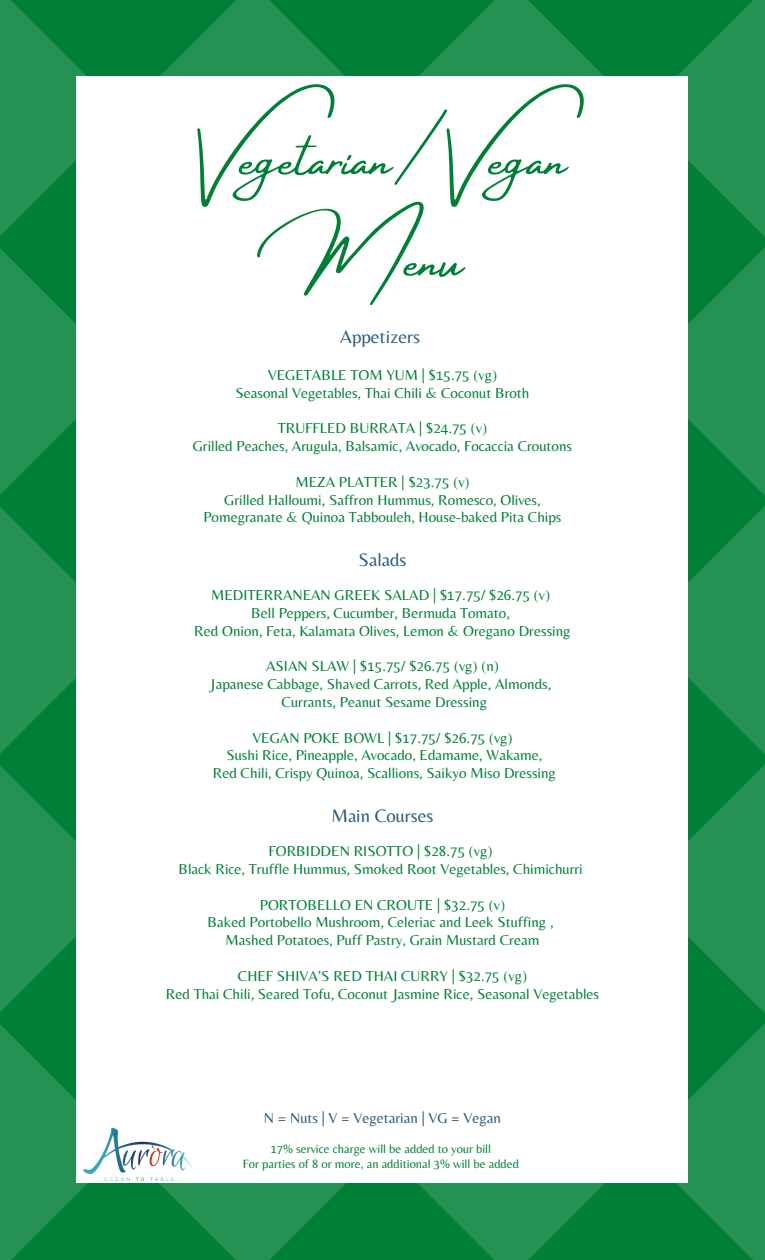
<style>
.page{position:relative;width:765px;height:1260px;background:#fff}
.page>*{position:absolute;margin:0;border:0;box-sizing:border-box;transform-origin:0 0}
.t1{font:56.25px/101.2px "Amsterdam Four";color:#008037;text-align:center}
.t2{font:18.75px "Belleza";color:#2a5b7e}
.t3{font:15px/17.8px "Belleza";color:#008037;text-align:center}
.t4{font:15px "Belleza";color:#2a5b7e}
.t5{font:12.5px "Belleza";color:#008037}
</style>
<div class="page">
<img style="left:0;top:0;width:765px;height:1260px">
<div style="left:76px;top:77px;width:612px;height:1106px;background:#fff"></div>
<img style="left:83px;top:1129px;width:109px;height:51px">
<h2 class="t1" style="left:197px;top:111px;width:389px">Vegetarian/ Vegan<br>Menu</h2>
<h3 class="t2" style="left:340px;top:326px;width:81px">Appetizers</h3>
<h3 class="t3" style="left:236px;top:366px;width:295px">VEGETABLE TOM YUM | $15.75 (vg)<br>Seasonal Vegetables, Thai Chili &amp; Coconut Broth</h3>
<h3 class="t3" style="left:193px;top:419px;width:381px">TRUFFLED BURRATA | $24.75 (v)<br>Grilled Peaches, Arugula, Balsamic, Avocado, Focaccia Croutons</h3>
<h2 class="t3" style="left:203px;top:473px;width:360px">MEZA PLATTER | $23.75 (v)<br>Grilled Halloumi, Saffron Hummus, Romesco, Olives,<br>Pomegranate &amp; Quinoa Tabbouleh, House-baked Pita Chips</h2>
<h3 class="t2" style="left:359px;top:549px;width:49px">Salads</h3>
<h3 class="t3" style="left:194px;top:586px;width:378px">MEDITERRANEAN GREEK SALAD | $17.75/ $26.75 (v)<br>Bell Peppers, Cucumber, Bermuda Tomato,<br>Red Onion, Feta, Kalamata Olives, Lemon &amp; Oregano Dressing</h3>
<h3 class="t3" style="left:210px;top:657px;width:343px">ASIAN SLAW | $15.75/ $26.75 (vg) (n)<br>Japanese Cabbage, Shaved Carrots, Red Apple, Almonds,<br>Currants, Peanut Sesame Dressing</h3>
<h2 class="t3" style="left:213px;top:729px;width:345px">VEGAN POKE BOWL | $17.75/ $26.75 (vg)<br>Sushi Rice, Pineapple, Avocado, Edamame, Wakame,<br>Red Chili, Crispy Quinoa, Scallions, Saikyo Miso Dressing</h2>
<h3 class="t2" style="left:331px;top:805px;width:104px">Main Courses</h3>
<h3 class="t3" style="left:178px;top:842px;width:406px">FORBIDDEN RISOTTO | $28.75 (vg)<br>Black Rice, Truffle Hummus, Smoked Root Vegetables, Chimichurri</h3>
<h3 class="t3" style="left:208px;top:895px;width:347px">PORTOBELLO EN CROUTE | $32.75 (v)<br>Baked Portobello Mushroom, Celeriac and Leek Stuffing ,</h3>
<h3 class="t3" style="left:226px;top:931px;width:315px">Mashed Potatoes, Puff Pastry, Grain Mustard Cream</h3>
<h3 class="t3" style="left:166px;top:967px;width:435px">CHEF SHIVA’S RED THAI CURRY | $32.75 (vg)<br>Red Thai Chili, Seared Tofu, Coconut Jasmine Rice, Seasonal Vegetables</h3>
<h3 class="t4" style="left:264px;top:1109px;width:239px">N = Nuts | V = Vegetarian | VG = Vegan</h3>
<p class="t5" style="left:271px;top:1142px;width:222px">17% service charge will be added to your bill</p>
<p class="t5" style="left:243px;top:1157px;width:278px">For parties of 8 or more, an additional 3% will be added</p>
</div>
